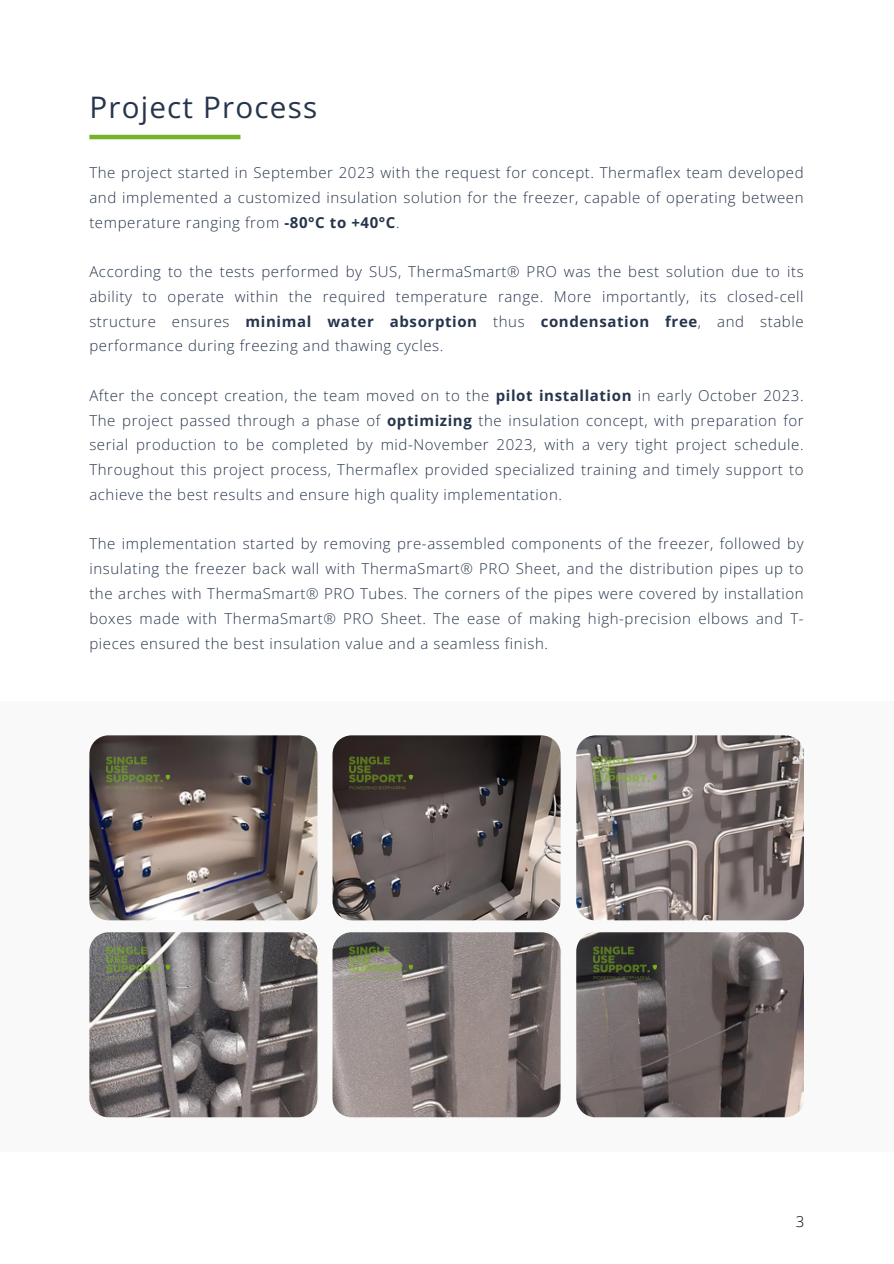
<style>
.page{position:relative;width:894px;height:1264px;background:#fff}
.page>*{position:absolute;margin:0;border:0;box-sizing:border-box;transform-origin:0 0}
.t1{font:29.7px "Open Sans";letter-spacing:.04em;color:#27354c}
.t2{font:300 15px/24.8px "Open Sans";letter-spacing:.04em;color:#27354c;text-align:justify}
.t3{font:300 15px "Open Sans";color:#000}
.s1{font-weight:700}
</style>
<div class="page">
<hr style="left:89px;top:135px;width:151px;height:4px;background:#78b22b">
<div style="left:0;top:701px;width:893px;height:450px;background:#f9f9f9"></div>
<img style="left:332px;top:735px;width:228px;height:185px">
<img style="left:90px;top:932px;width:227px;height:185px">
<img style="left:332px;top:932px;width:228px;height:185px">
<img style="left:89px;top:735px;width:228px;height:185px">
<img style="left:576px;top:735px;width:227px;height:185px">
<img style="left:576px;top:932px;width:227px;height:185px">
<img style="left:106px;top:755px;width:63px;height:35px">
<img style="left:350px;top:755px;width:63px;height:35px">
<img style="left:106px;top:945px;width:63px;height:35px">
<img style="left:593px;top:755px;width:63px;height:35px">
<img style="left:350px;top:945px;width:63px;height:35px">
<img style="left:593px;top:945px;width:63px;height:35px">
<p class="t1" style="left:89px;top:86px;width:229px">Project Process</p>
<h1 class="t2" style="left:89px;top:160px;width:715px">The project started in September 2023 with the request for concept. Thermaflex team developed and implemented a customized insulation solution for the freezer, capable of operating between temperature ranging from <span class="s1">-80°C to +40°C</span>.</h1>
<p class="t2" style="left:89px;top:259px;width:715px">According to the tests performed by SUS, ThermaSmart® PRO was the best solution due to its ability to operate within the required temperature range. More importantly, its closed-cell structure ensures <span class="s1">minimal water absorption</span> thus <span class="s1">condensation free</span>, and stable performance during freezing and thawing cycles.</p>
<p class="t2" style="left:89px;top:382px;width:715px">After the concept creation, the team moved on to the <span class="s1">pilot installation</span> in early October 2023.<br>The project passed through a phase of <span class="s1">optimizing</span> the insulation concept, with preparation for serial production to be completed by mid-November 2023, with a very tight project schedule.<br>Throughout this project process, Thermaflex provided specialized training and timely support to achieve the best results and ensure high quality implementation.</p>
<p class="t2" style="left:89px;top:531px;width:715px">The implementation started by removing pre-assembled components of the freezer, followed by insulating the freezer back wall with ThermaSmart® PRO Sheet, and the distribution pipes up to the arches with ThermaSmart® PRO Tubes. The corners of the pipes were covered by installation boxes made with ThermaSmart® PRO Sheet. The ease of making high-precision elbows and T&shy;pieces ensured the best insulation value and a seamless finish.</p>
<p class="t3" style="left:795px;top:1210px;width:10px">3</p>
</div>
